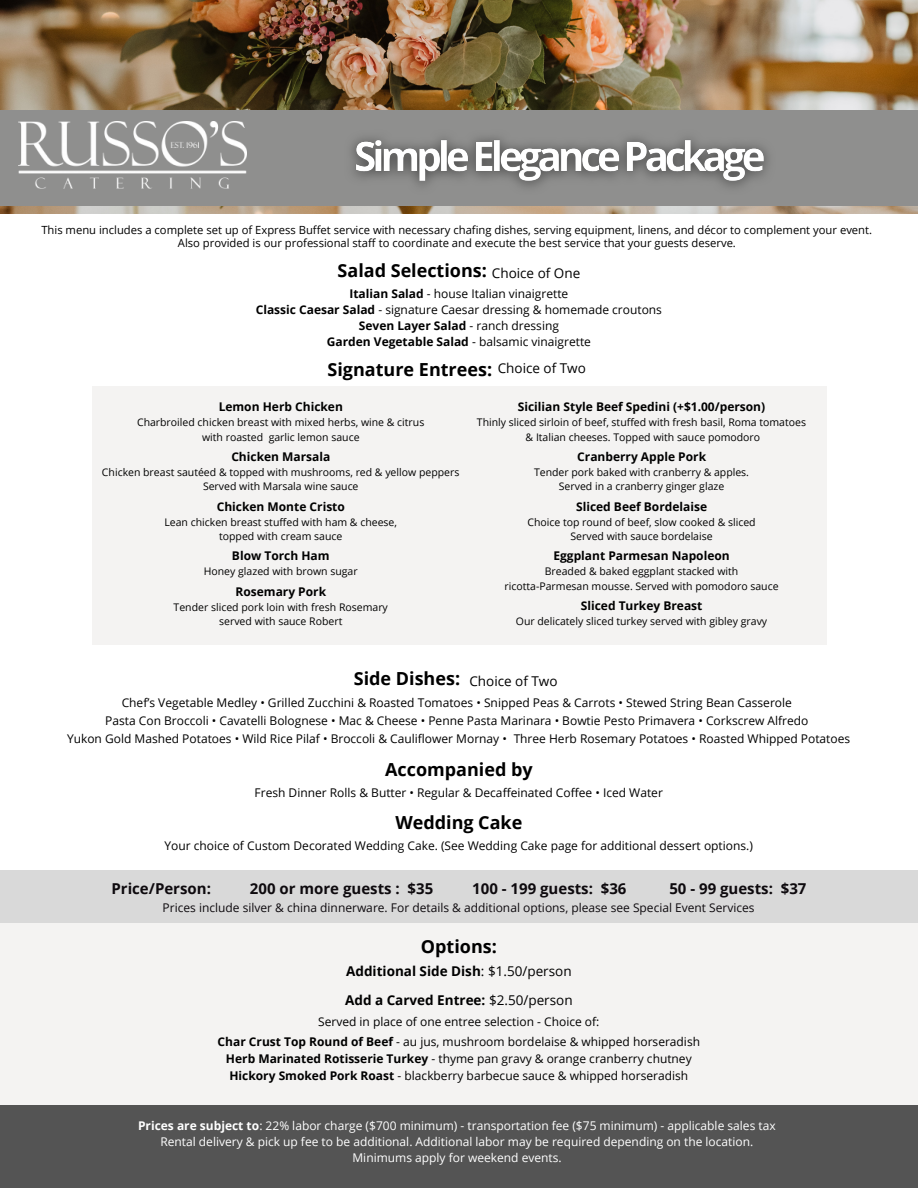
<style>
.page{position:relative;width:918px;height:1188px;background:#fff}
.page>*{position:absolute;margin:0;border:0;box-sizing:border-box;transform-origin:0 0}
.t1{font:700 18px "Open Sans";color:#000}
.t2{font:700 15px "Open Sans";color:#0e0a0e}
.t3{font:700 13.5px "Open Sans";color:#000}
.t4{font:13.5px "Open Sans";color:#000}
.t5{font:12px/16px "Open Sans";color:#000;text-align:center}
.t6{font:12px/16px "Open Sans";color:#fff;text-align:center}
.t7{font:700 12px "Open Sans";color:#000}
.t8{font:12px "Open Sans";color:#0e0a0e}
.t9{font:11.25px/13.2px "Open Sans";color:#000;text-align:center}
.t10{font:10.5px/14.5px "Open Sans";color:#000;text-align:center}
.s1{font-weight:700}
.s2{font-weight:400}
</style>
<div class="page">
<img style="left:0;top:0;width:918px;height:214px">
<div style="left:0;top:1105px;width:918px;height:83px;background:#545454"></div>
<div style="left:0;top:870px;width:918px;height:69px;background:#d9d9d9"></div>
<div style="left:92px;top:386px;width:734px;height:258px;background:#f4f3f2"></div>
<div style="left:0;top:923px;width:918px;height:182px;background:#f4f3f2"></div>
<div style="left:1px;top:110px;width:917px;height:96px;background:#8f8f8e"></div>
<img style="left:18px;top:122px;width:229px;height:67px">
<img style="left:351px;top:137px;width:418px;height:51px">
<p class="t9" style="left:41px;top:223px;width:832px">This menu includes a complete set up of Express Buffet service with necessary chafing dishes, serving equipment, linens, and décor to complement your event.<br>Also provided is our professional staff to coordinate and execute the best service that your guests deserve.</p>
<h4 class="t1" style="left:338px;top:258px;width:151px">Salad Selections:</h4>
<p class="t4" style="left:492px;top:263px;width:90px">Choice of One</p>
<h4 class="t5" style="left:256px;top:286px;width:408px"><span class="s1">Italian Salad</span> - house Italian vinaigrette<br><span class="s1">Classic Caesar Salad</span> - signature Caesar dressing &amp; homemade croutons <span class="s1">Seven Layer Salad</span> - ranch dressing<br><span class="s1">Garden Vegetable Salad</span> - balsamic vinaigrette</h4>
<p class="t1" style="left:328px;top:356px;width:166px">Signature Entrees:</p>
<p class="t4" style="left:498px;top:359px;width:90px">Choice of Two</p>
<p class="t7" style="left:518px;top:398px;width:249px">Sicilian Style Beef Spedini (+$1.00/person)</p>
<p class="t10" style="left:477px;top:415px;width:331px">Thinly sliced sirloin of beef, stuffed with fresh basil, Roma tomatoes</p>
<p class="t10" style="left:526px;top:429px;width:236px">&amp; Italian cheeses. Topped with sauce pomodoro</p>
<p class="t7" style="left:577px;top:448px;width:130px">Cranberry Apple Pork</p>
<p class="t10" style="left:534px;top:465px;width:217px">Tender pork baked with cranberry &amp; apples.</p>
<p class="t10" style="left:559px;top:479px;width:167px">Served in a cranberry ginger glaze</p>
<p class="t7" style="left:576px;top:498px;width:133px">Sliced Beef Bordelaise</p>
<p class="t10" style="left:527px;top:514px;width:230px">Choice top round of beef, slow cooked &amp; sliced</p>
<p class="t10" style="left:571px;top:529px;width:144px">Served with sauce bordelaise</p>
<p class="t7" style="left:553px;top:548px;width:178px">Eggplant Parmesan Napoleon</p>
<p class="t10" style="left:545px;top:564px;width:195px">Breaded &amp; baked eggplant stacked with</p>
<h2 class="t10" style="left:505px;top:579px;width:275px">ricotta-Parmesan mousse. Served with pomodoro sauce</h2>
<h4 class="t7" style="left:581px;top:597px;width:123px">Sliced Turkey Breast</h4>
<h6 class="t10" style="left:516px;top:614px;width:253px">Our delicately sliced turkey served with gibley gravy</h6>
<p class="t7" style="left:219px;top:398px;width:126px">Lemon Herb Chicken</p>
<p class="t10" style="left:137px;top:415px;width:289px">Charbroiled chicken breast with mixed herbs, wine &amp; citrus</p>
<p class="t10" style="left:202px;top:429px;width:159px">with roasted garlic lemon sauce</p>
<p class="t7" style="left:231px;top:448px;width:100px">Chicken Marsala</p>
<p class="t10" style="left:102px;top:465px;width:359px">Chicken breast sautéed &amp; topped with mushrooms, red &amp; yellow peppers<br>Served with Marsala wine sauce</p>
<p class="t7" style="left:217px;top:498px;width:130px">Chicken Monte Cristo</p>
<p class="t10" style="left:164px;top:514px;width:234px">Lean chicken breast stuffed with ham &amp; cheese,</p>
<p class="t10" style="left:219px;top:529px;width:125px">topped with cream sauce</p>
<p class="t7" style="left:232px;top:548px;width:99px">Blow Torch Ham</p>
<p class="t10" style="left:204px;top:564px;width:155px">Honey glazed with brown sugar</p>
<p class="t7" style="left:236px;top:583px;width:92px">Rosemary Pork</p>
<p class="t10" style="left:174px;top:599px;width:216px">Tender sliced pork loin with fresh Rosemary</p>
<p class="t10" style="left:219px;top:614px;width:125px">served with sauce Robert</p>
<h6 class="t1" style="left:354px;top:666px;width:108px">Side Dishes:</h6>
<h2 class="t4" style="left:469px;top:672px;width:90px">Choice of Two</h2>
<h2 class="t5" style="left:67px;top:694px;width:785px;line-height:18px">Chef’s Vegetable Medley • Grilled Zucchini &amp; Roasted Tomatoes • Snipped Peas &amp; Carrots • Stewed String Bean Casserole<br>Pasta Con Broccoli • Cavatelli Bolognese • Mac &amp; Cheese • Penne Pasta Marinara • Bowtie Pesto Primavera • Corkscrew Alfredo<br>Yukon Gold Mashed Potatoes • Wild Rice Pilaf • Broccoli &amp; Cauliflower Mornay • Three Herb Rosemary Potatoes • Roasted Whipped Potatoes</h2>
<h6 class="t1" style="left:385px;top:757px;width:149px">Accompanied by</h6>
<h2 class="t1" style="left:395px;top:810px;width:129px">Wedding Cake</h2>
<h6 class="t5" style="left:255px;top:785px;width:410px">Fresh Dinner Rolls &amp; Butter • Regular &amp; Decaffeinated Coffee • Iced Water</h6>
<h2 class="t5" style="left:165px;top:838px;width:590px">Your choice of Custom Decorated Wedding Cake. (See Wedding Cake page for additional dessert options.)</h2>
<h6 class="t2" style="left:111px;top:878px;width:101px">Price/Person:</h6>
<h6 class="t2" style="left:250px;top:878px;width:185px">200 or more guests : $35</h6>
<h6 class="t2" style="left:472px;top:878px;width:156px">100 - 199 guests: $36</h6>
<h6 class="t2" style="left:669px;top:878px;width:139px">50 - 99 guests: $37</h6>
<h6 class="t8" style="left:163px;top:899px;width:594px">Prices include silver &amp; china dinnerware. For details &amp; additional options, please see Special Event Services</h6>
<h6 class="t1" style="left:421px;top:934px;width:78px">Options:</h6>
<h2 class="t3" style="left:345px;top:990px;width:229px">Add a Carved Entree: <span class="s2">$2.50/person</span></h2>
<h4 class="t5" style="left:318px;top:1013px;width:283px">Served in place of one entree selection - Choice of:</h4>
<h5 class="t5" style="left:218px;top:1033px;width:484px;line-height:16.8px"><span class="s1">Char Crust Top Round of Beef</span> - au jus, mushroom bordelaise &amp; whipped horseradish<br><span class="s1">Herb Marinated Rotisserie Turkey</span> - thyme pan gravy &amp; orange cranberry chutney<br><span class="s1">Hickory Smoked Pork Roast</span> - blackberry barbecue sauce &amp; whipped horseradish</h5>
<h3 class="t3" style="left:346px;top:961px;width:227px">Additional Side Dish<span class="s2">: $1.50/person</span></h3>
<p class="t6" style="left:138px;top:1117px;width:639px"><span class="s1">Prices are subject to</span>: 22% labor charge ($700 minimum) - transportation fee ($75 minimum) - applicable sales tax<br>Rental delivery &amp; pick up fee to be additional. Additional labor may be required depending on the location.<br>Minimums apply for weekend events.</p>
</div>
